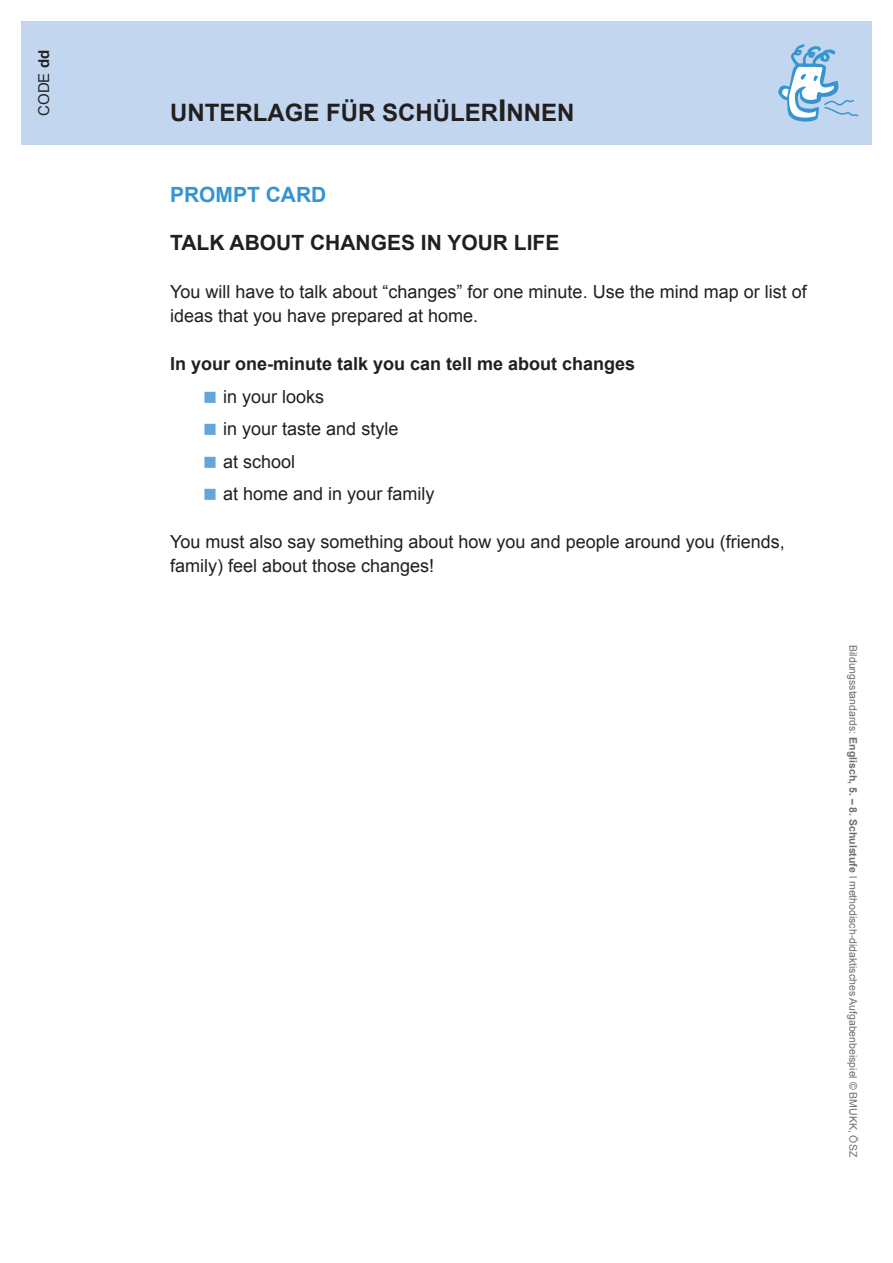
<style>
.page{position:relative;width:893px;height:1263px;background:#fff}
.page>*{position:absolute;margin:0;border:0;box-sizing:border-box;transform-origin:0 0}
.t1{font:700 24px "Arial";color:#231f20}
.t2{font:700 21px "Arial";color:#231f20}
.t3{font:700 21px "Arial";color:#3495d1}
.t4{font:18px/24px "Arial";color:#231f20}
.t5{font:700 18px "Arial";color:#231f20}
.t6{font:15px "Arial";color:#231f20}
.t7{font:10.5px "Arial";color:#6c6d70}
.s1{font-weight:700}
.s2{font-size:30px}
.s3{color:#65a5d9}
</style>
<div class="page">
<div style="left:21px;top:21px;width:851px;height:124px;background:#c2d7ef"></div>
<svg style="left:778px;top:44px;width:81px;height:78px"></svg>
<p class="t6" style="left:34px;top:116px;width:67px;rotate:-90deg">CODE <span class="s1">dd</span></p>
<h1 class="t1" style="left:170px;top:97px;width:406px">UNTERLAGE FÜR SCHÜLER<span class="s2">I</span>NNEN</h1>
<p class="t3" style="left:170px;top:181px;width:158px">PROMPT CARD</p>
<p class="t2" style="left:170px;top:229px;width:391px">TALK ABOUT CHANGES IN YOUR LIFE</p>
<p class="t4" style="left:170px;top:280px;width:638px">You will have to talk about “changes” for one minute. Use the mind map or list of ideas that you have prepared at home.</p>
<p class="t5" style="left:170px;top:352px;width:467px">In your one-minute talk you can tell me about changes</p>
<p class="t4" style="left:204px;top:385px;width:122px"><span class="s3">■</span> in your looks</p>
<p class="t4" style="left:204px;top:417px;width:196px"><span class="s3">■</span> in your taste and style</p>
<p class="t4" style="left:204px;top:450px;width:93px"><span class="s3">■</span> at school</p>
<p class="t4" style="left:204px;top:482px;width:232px"><span class="s3">■</span> at home and in your family</p>
<p class="t4" style="left:170px;top:530px;width:616px">You must also say something about how you and people around you (friends, family) feel about those changes!</p>
<p class="t7" style="left:860px;top:645px;width:513px;rotate:90deg">Bildungsstandards: <span class="s1">Englisch, 5. – 8. Schulstufe</span> l methodisch-didaktisches Aufgabenbeispiel © BMUKK, ÖSZ</p>
</div>
